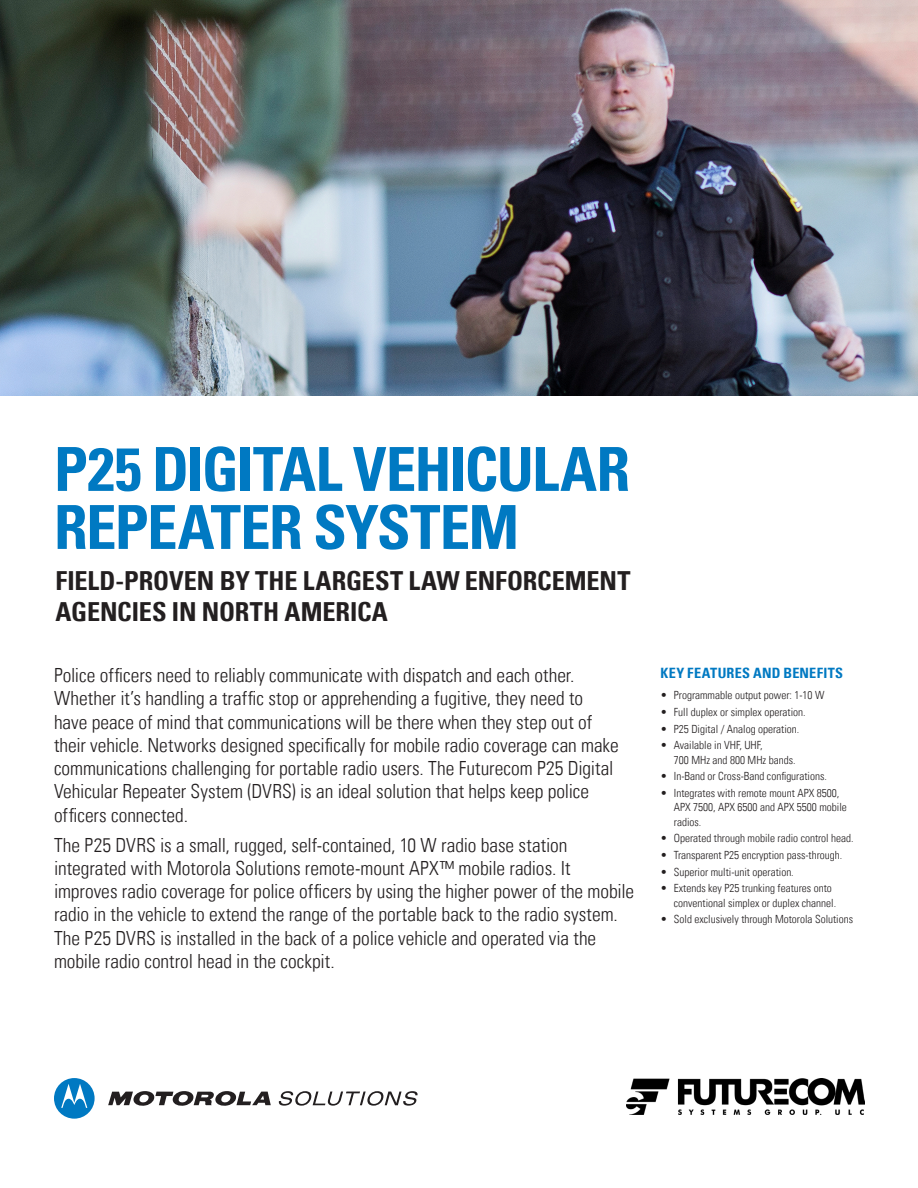
<style>
.page{position:relative;width:918px;height:1188px;background:#fff}
.page>*{position:absolute;margin:0;border:0;box-sizing:border-box;transform-origin:0 0}
.t1{font:700 condensed 60.75px/58.1px "Univers LT";letter-spacing:-.025em;color:#0079c2}
.t2{font:700 condensed 26.25px/31.5px "Univers LT";letter-spacing:-.005em;color:#231f20}
.t3{font:300 condensed 19.5px/23.2px "Univers LT";letter-spacing:-.005em;color:#231f20}
.t4{font:700 condensed 14.25px "Univers LT";letter-spacing:.025em;color:#0079c2}
.t5{font:300 condensed 11.25px/14.2px "Univers LT";color:#231f20}
</style>
<div class="page">
<img style="left:0;top:0;width:918px;height:395px">
<img style="left:626px;top:1078px;width:238px;height:37px">
<svg style="left:108px;top:1091px;width:163px;height:15px"></svg>
<svg style="left:54px;top:1078px;width:41px;height:41px"></svg>
<svg style="left:279px;top:1091px;width:139px;height:15px"></svg>
<p class="t1" style="left:54px;top:440px;width:578px">P25 DIGITAL VEHICULAR<br>REPEATER SYSTEM</p>
<p class="t2" style="left:56px;top:565px;width:576px">FIELD-PROVEN BY THE LARGEST LAW ENFORCEMENT<br>AGENCIES IN NORTH AMERICA</p>
<p class="t3" style="left:54px;top:664px;width:566px">Police officers need to reliably communicate with dispatch and each other.<br>Whether it’s handling a traffic stop or apprehending a fugitive, they need to have peace of mind that communications will be there when they step out of their vehicle. Networks designed specifically for mobile radio coverage can make communications challenging for portable radio users. The Futurecom P25 Digital Vehicular Repeater System (DVRS) is an ideal solution that helps keep police officers connected.</p>
<p class="t3" style="left:54px;top:833px;width:582px">The P25 DVRS is a small, rugged, self-contained, 10 W radio base station integrated with Motorola Solutions remote-mount APX™ mobile radios. It improves radio coverage for police officers by using the higher power of the mobile radio in the vehicle to extend the range of the portable back to the radio system.<br>The P25 DVRS is installed in the back of a police vehicle and operated via the mobile radio control head in the cockpit.</p>
<p class="t4" style="left:660px;top:665px;width:184px">KEY FEATURES AND BENEFITS</p>
<p class="t5" style="left:660px;top:688px;width:166px">• Programmable output power: 1-10 W</p>
<p class="t5" style="left:660px;top:705px;width:147px">• Full duplex or simplex operation.</p>
<p class="t5" style="left:660px;top:722px;width:141px">• P25 Digital / Analog operation.</p>
<p class="t5" style="left:674px;top:738px;width:123px;text-indent:-14px">• Available in VHF, UHF,<br>700 MHz and 800 MHz bands.</p>
<p class="t5" style="left:660px;top:769px;width:168px">• In-Band or Cross-Band configurations.</p>
<p class="t5" style="left:674px;top:786px;width:175px;text-indent:-14px">• Integrates with remote mount APX 8500,<br>APX 7500, APX 6500 and APX 5500 mobile radios.</p>
<p class="t5" style="left:660px;top:831px;width:195px">• Operated through mobile radio control head.</p>
<p class="t5" style="left:660px;top:848px;width:183px">• Transparent P25 encryption pass-through.</p>
<p class="t5" style="left:660px;top:865px;width:135px">• Superior multi-unit operation.</p>
<p class="t5" style="left:674px;top:881px;width:164px;text-indent:-14px">• Extends key P25 trunking features onto conventional simplex or duplex channel.</p>
<p class="t5" style="left:660px;top:912px;width:194px">• Sold exclusively through Motorola Solutions</p>
</div>
